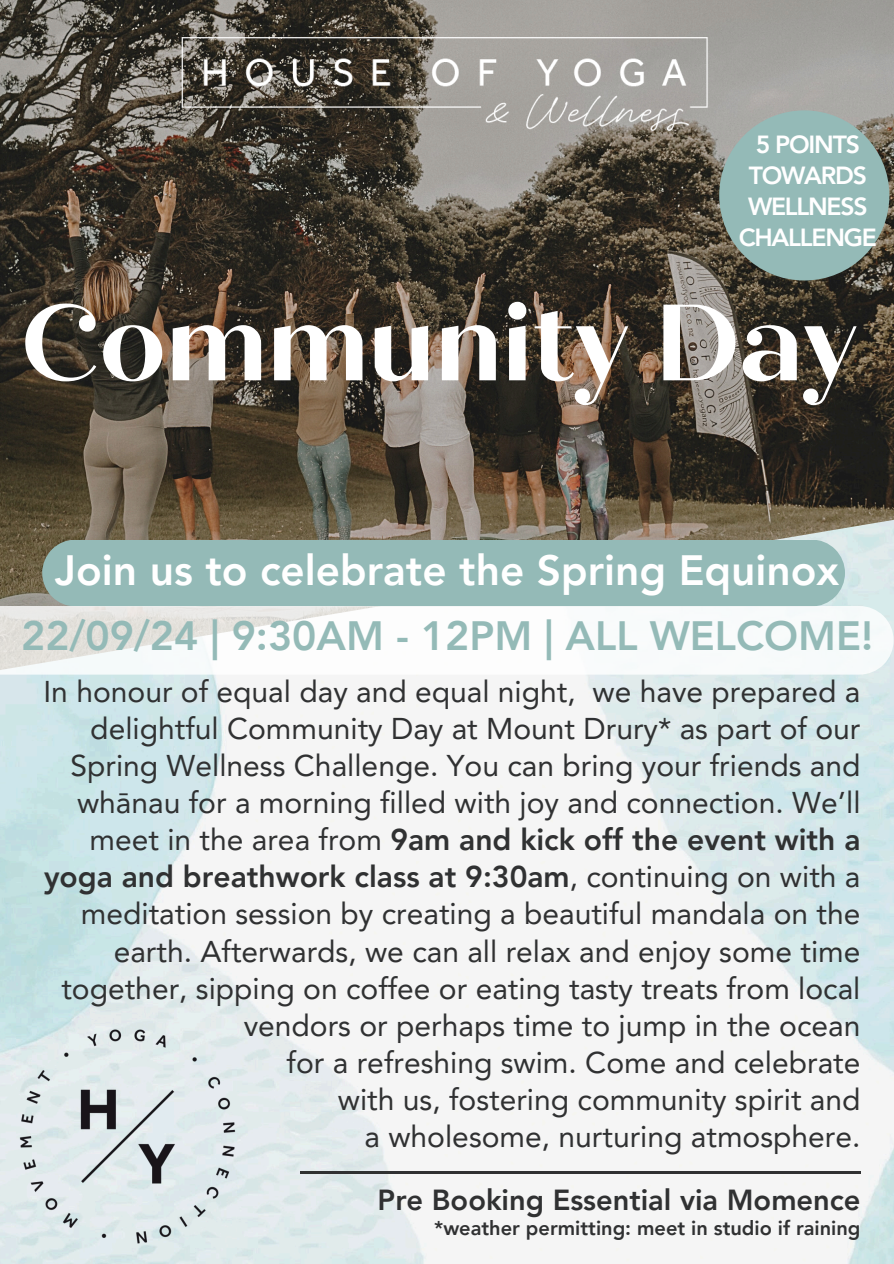
<style>
.page{position:relative;width:894px;height:1264px;background:#fff}
.page>*{position:absolute;margin:0;border:0;box-sizing:border-box;transform-origin:0 0}
.t1{font:700 108.15px "Quiche Display";color:#fff}
.t2{font:800 42.3px "Avenir LT Pro";color:#fff}
.t3{font:800 40.95px "Avenir LT Pro";color:#94bab7}
.t4{font:30px/37.2px "Avenir LT Pro";color:#303132;text-align:right}
.t5{font:800 28.95px "Avenir LT Pro";color:#303132}
.t6{font:800 24.75px/30.9px "Avenir LT Pro";letter-spacing:-.05em;color:#fff;text-align:center}
.t7{font:800 19.95px "Avenir LT Pro";color:#303132}
.s1{font-weight:800}
</style>
<div class="page">
<img style="left:0;top:674px;width:893px;height:589px">
<img style="left:0;top:0;width:893px;height:606px">
<hr style="left:300px;top:1171px;width:560px;height:3px;background:#303132">
<img style="left:0;top:1009px;width:254px;height:254px">
<img style="left:170px;top:20px;width:552px;height:117px">
<div style="left:42px;top:539px;width:802px;height:67px;background:#94bab7"></div>
<svg style="left:0;top:606px;width:893px;height:68px"></svg>
<div style="left:719px;top:110px;width:170px;height:170px;background:#94bab7;border-radius:50%"></div>
<p class="t6" style="left:738px;top:131px;width:140px">5 POINTS<br>TOWARDS<br>WELLNESS<br>CHALLENGE</p>
<h1 class="t1" style="left:21px;top:278px;width:836px">Community Day</h1>
<p class="t2" style="left:55px;top:553px;width:785px">Join us to celebrate the Spring Equinox</p>
<p class="t3" style="left:21px;top:619px;width:853px">22/09/24 | 9:30AM - 12PM | ALL WELCOME!</p>
<h4 class="t4" style="left:43px;top:675px;width:818px">In honour of equal day and equal night, we have prepared a delightful Community Day at Mount Drury* as part of our Spring Wellness Challenge. You can bring your friends and whānau for a morning filled with joy and connection. We’ll meet in the area from <span class="s1">9am and kick off the event with a yoga and breathwork class at 9:30am</span>, continuing on with a meditation session by creating a beautiful mandala on the earth. Afterwards, we can all relax and enjoy some time together, sipping on coffee or eating tasty treats from local vendors or perhaps time to jump in the ocean<br>for a refreshing swim. Come and celebrate<br>with us, fostering community spirit and<br>a wholesome, nurturing atmosphere.</h4>
<h3 class="t5" style="left:377px;top:1188px;width:484px">Pre Booking Essential via Momence</h3>
<h2 class="t7" style="left:434px;top:1219px;width:428px">*weather permitting: meet in studio if raining</h2>
</div>
